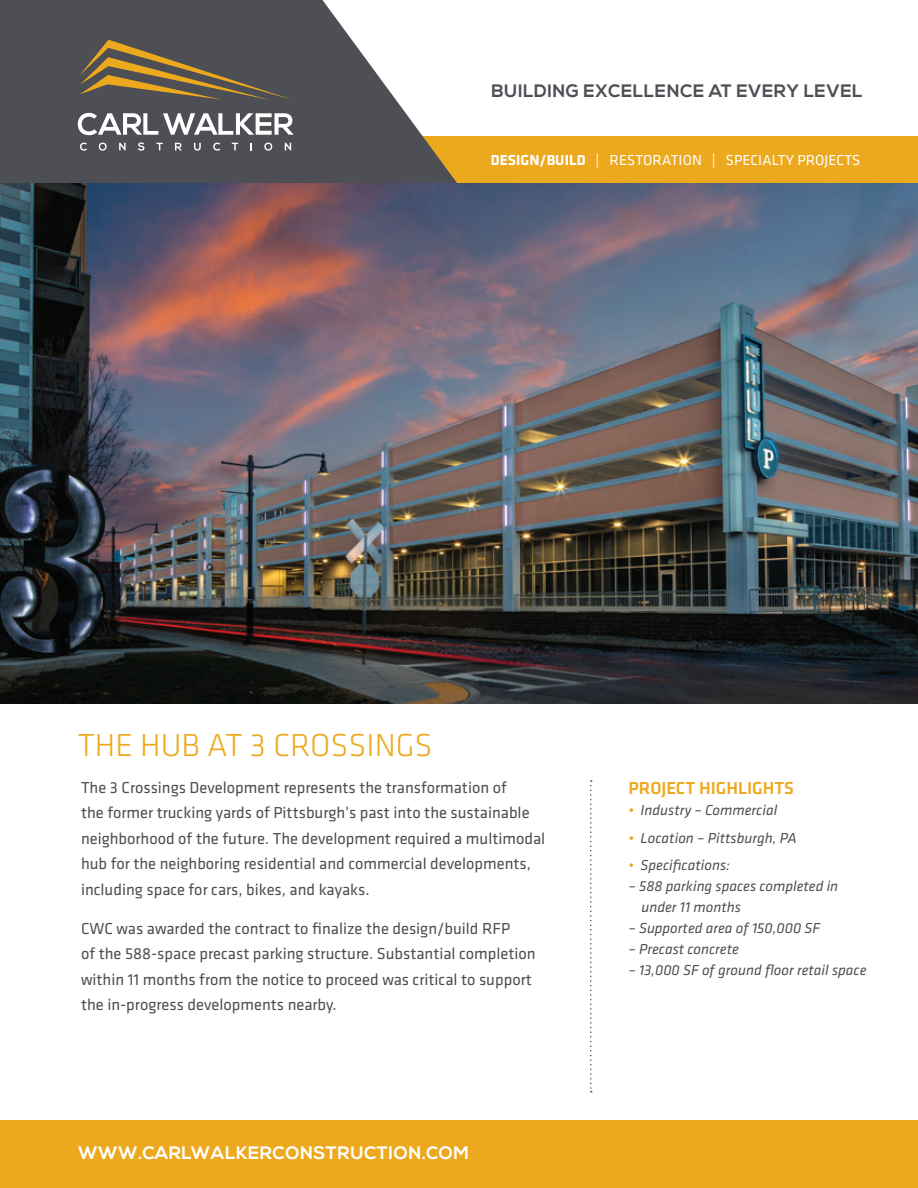
<style>
.page{position:relative;width:918px;height:1188px;background:#fff}
.page>*{position:absolute;margin:0;border:0;box-sizing:border-box;transform-origin:0 0}
.t1{font:300 33px "Klavika";color:#eda91e}
.t2{font:700 18px "Nexa";letter-spacing:.025em;color:#4d4f54}
.t3{font:700 18px "Nexa";letter-spacing:.025em;color:#fff}
.t4{font:500 18px "Klavika";color:#eda91e}
.t5{font:16.5px/25.5px "Klavika";color:#4d4f54}
.t6{font:italic 15px/21px "Klavika";color:#4d4f54}
.t7{font:15px "Klavika";letter-spacing:.005em;color:#fff}
.s1{font-weight:700}
.s2{color:#eda91e}
</style>
<div class="page">
<div style="left:361px;top:136px;width:557px;height:48px;background:#eda91e"></div>
<svg style="left:0;top:0;width:458px;height:184px;fill:#4d4f54"></svg>
<svg style="left:78px;top:113px;width:215px;height:22px"></svg>
<svg style="left:80px;top:143px;width:7px;height:8px"></svg>
<svg style="left:99px;top:143px;width:8px;height:8px"></svg>
<svg style="left:119px;top:143px;width:7px;height:7px"></svg>
<svg style="left:138px;top:142px;width:6px;height:9px"></svg>
<svg style="left:156px;top:143px;width:7px;height:7px"></svg>
<svg style="left:175px;top:143px;width:7px;height:7px"></svg>
<svg style="left:194px;top:143px;width:7px;height:8px"></svg>
<svg style="left:213px;top:143px;width:7px;height:8px"></svg>
<svg style="left:232px;top:143px;width:6px;height:7px"></svg>
<svg style="left:250px;top:143px;width:2px;height:7px"></svg>
<svg style="left:264px;top:143px;width:8px;height:8px"></svg>
<svg style="left:285px;top:143px;width:6px;height:7px"></svg>
<svg style="left:80px;top:40px;width:213px;height:60px;background:#6a5f49"></svg>
<img style="left:0;top:184px;width:918px;height:520px">
<div style="left:0;top:1120px;width:918px;height:68px;background:#eda91e"></div>
<svg style="left:590px;top:780px;width:2px;height:312px"></svg>
<p class="t2" style="left:492px;top:80px;width:373px">BUILDING EXCELLENCE AT EVERY LEVEL</p>
<p class="t7" style="left:491px;top:150px;width:371px"><span class="s1">DESIGN/BUILD</span> | RESTORATION | SPECIALTY PROJECTS</p>
<p class="t1" style="left:78px;top:727px;width:356px">THE HUB AT 3 CROSSINGS</p>
<p class="t5" style="left:81px;top:774px;width:466px">The 3 Crossings Development represents the transformation of<br>the former trucking yards of Pittsburgh’s past into the sustainable neighborhood of the future. The development required a multimodal hub for the neighboring residential and commercial developments, including space for cars, bikes, and kayaks.</p>
<p class="t5" style="left:81px;top:915px;width:456px">CWC was awarded the contract to finalize the design/build RFP<br>of the 588-space precast parking structure. Substantial completion within 11 months from the notice to proceed was critical to support the in-progress developments nearby.</p>
<p class="t3" style="left:78px;top:1142px;width:393px">WWW.CARLWALKERCONSTRUCTION.COM</p>
<p class="t4" style="left:629px;top:778px;width:167px">PROJECT HIGHLIGHTS</p>
<p class="t6" style="left:629px;top:799px;width:150px"><span class="s2">•</span> Industry – Commercial</p>
<p class="t6" style="left:629px;top:827px;width:170px"><span class="s2">•</span> Location – Pittsburgh, PA</p>
<p class="t6" style="left:629px;top:855px;width:103px"><span class="s2">•</span> Specifications:</p>
<p class="t6" style="left:641px;top:876px;width:198px;text-indent:-13px">– 588 parking spaces completed in under 11 months</p>
<p class="t6" style="left:629px;top:918px;width:193px">– Supported area of 150,000 SF</p>
<p class="t6" style="left:629px;top:939px;width:112px">– Precast concrete</p>
<p class="t6" style="left:629px;top:960px;width:239px">– 13,000 SF of ground floor retail space</p>
</div>
